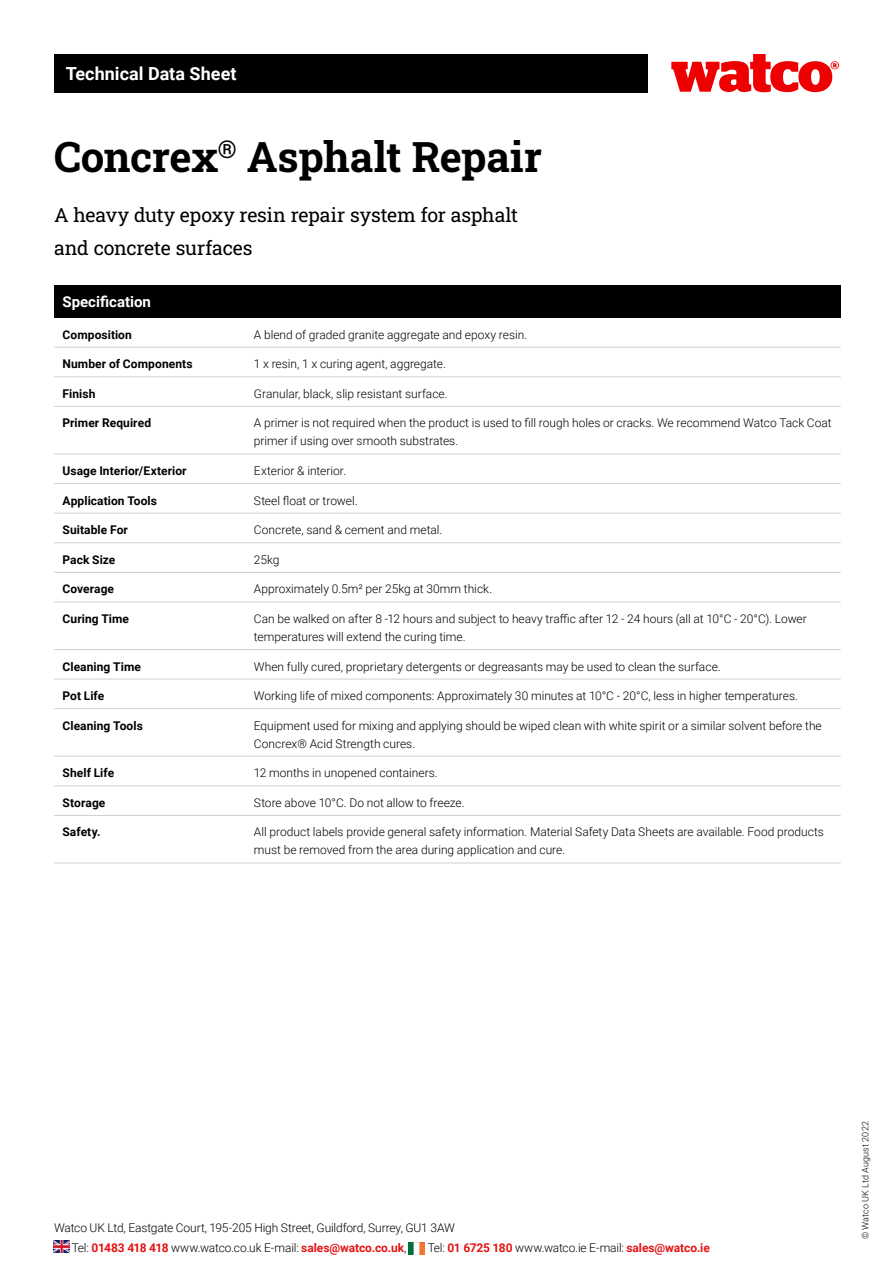
<style>
.page{position:relative;width:893px;height:1263px;background:#fff}
.page>*{position:absolute;margin:0;border:0;box-sizing:border-box;transform-origin:0 0}
.t1{font:700 42px "Roboto Slab";letter-spacing:-.01em;color:#000}
.t2{font:19.5px/33px "Roboto Slab";letter-spacing:-.005em;color:#000}
.t3{font:700 18px "Roboto";color:#fff}
.t4{font:700 15px "Roboto";color:#fff}
.t5{font:300 12px/18px "Roboto";color:#000}
.t6{font:700 12px "Roboto";letter-spacing:.005em;color:#000}
.t7{font:300 9px "Roboto";letter-spacing:.02em;color:#000}
.s1{font-weight:700;color:#e41515}
</style>
<div class="page">
<div style="left:54px;top:54px;width:593px;height:38px;background:#000"></div>
<svg style="left:671px;top:54px;width:168px;height:38px"></svg>
<div style="left:54px;top:285px;width:787px;height:33px;background:#000"></div>
<hr style="left:54px;top:347px;width:200px;height:1px;background:#d0d0d0">
<hr style="left:254px;top:347px;width:587px;height:1px;background:#d0d0d0">
<hr style="left:54px;top:376px;width:200px;height:1px;background:#d0d0d0">
<hr style="left:254px;top:376px;width:587px;height:1px;background:#d0d0d0">
<hr style="left:54px;top:406px;width:200px;height:1px;background:#d0d0d0">
<hr style="left:254px;top:406px;width:587px;height:1px;background:#d0d0d0">
<hr style="left:54px;top:454px;width:200px;height:1px;background:#d0d0d0">
<hr style="left:254px;top:454px;width:587px;height:1px;background:#d0d0d0">
<hr style="left:54px;top:483px;width:200px;height:1px;background:#d0d0d0">
<hr style="left:254px;top:483px;width:587px;height:1px;background:#d0d0d0">
<hr style="left:54px;top:513px;width:200px;height:1px;background:#d0d0d0">
<hr style="left:254px;top:513px;width:587px;height:1px;background:#d0d0d0">
<hr style="left:54px;top:542px;width:200px;height:1px;background:#d0d0d0">
<hr style="left:254px;top:542px;width:587px;height:1px;background:#d0d0d0">
<hr style="left:54px;top:572px;width:200px;height:1px;background:#d0d0d0">
<hr style="left:254px;top:572px;width:587px;height:1px;background:#d0d0d0">
<hr style="left:54px;top:601px;width:200px;height:1px;background:#d0d0d0">
<hr style="left:254px;top:601px;width:587px;height:1px;background:#d0d0d0">
<hr style="left:54px;top:649px;width:200px;height:1px;background:#d0d0d0">
<hr style="left:254px;top:649px;width:587px;height:1px;background:#d0d0d0">
<hr style="left:54px;top:679px;width:200px;height:1px;background:#d0d0d0">
<hr style="left:254px;top:679px;width:587px;height:1px;background:#d0d0d0">
<hr style="left:54px;top:708px;width:200px;height:1px;background:#d0d0d0">
<hr style="left:254px;top:708px;width:587px;height:1px;background:#d0d0d0">
<hr style="left:54px;top:756px;width:200px;height:1px;background:#d0d0d0">
<hr style="left:254px;top:756px;width:587px;height:1px;background:#d0d0d0">
<hr style="left:54px;top:785px;width:200px;height:1px;background:#d0d0d0">
<hr style="left:254px;top:785px;width:587px;height:1px;background:#d0d0d0">
<hr style="left:54px;top:815px;width:200px;height:1px;background:#d0d0d0">
<hr style="left:254px;top:815px;width:587px;height:1px;background:#d0d0d0">
<hr style="left:54px;top:863px;width:200px;height:1px;background:#d0d0d0">
<hr style="left:254px;top:863px;width:587px;height:1px;background:#d0d0d0">
<img style="left:53px;top:1240px;width:16px;height:13px">
<img style="left:409px;top:1242px;width:16px;height:13px">
<h3 class="t3" style="left:66px;top:61px;width:172px">Technical Data Sheet</h3>
<h1 class="t1" style="left:54px;top:128px;width:489px">Concrex<sup>®</sup> Asphalt Repair</h1>
<h2 class="t2" style="left:54px;top:198px;width:466px">A heavy duty epoxy resin repair system for asphalt and concrete surfaces</h2>
<p class="t4" style="left:63px;top:291px;width:90px">Specification</p>
<p class="t6" style="left:63px;top:326px;width:71px">Composition</p>
<p class="t5" style="left:254px;top:325px;width:275px">A blend of graded granite aggregate and epoxy resin.</p>
<p class="t6" style="left:63px;top:356px;width:132px">Number of Components</p>
<p class="t5" style="left:254px;top:355px;width:194px">1 x resin, 1 x curing agent, aggregate.</p>
<p class="t6" style="left:63px;top:385px;width:34px">Finish</p>
<p class="t5" style="left:254px;top:384px;width:195px">Granular, black, slip resistant surface.</p>
<p class="t6" style="left:63px;top:415px;width:90px">Primer Required</p>
<p class="t5" style="left:254px;top:414px;width:579px">A primer is not required when the product is used to fill rough holes or cracks. We recommend Watco Tack Coat primer if using over smooth substrates.</p>
<p class="t6" style="left:63px;top:462px;width:126px">Usage Interior/Exterior</p>
<p class="t5" style="left:254px;top:461px;width:94px">Exterior &amp; interior.</p>
<p class="t6" style="left:63px;top:492px;width:96px">Application Tools</p>
<p class="t5" style="left:254px;top:491px;width:105px">Steel float or trowel.</p>
<p class="t6" style="left:63px;top:521px;width:67px">Suitable For</p>
<p class="t5" style="left:254px;top:520px;width:190px">Concrete, sand &amp; cement and metal.</p>
<p class="t6" style="left:63px;top:551px;width:54px">Pack Size</p>
<p class="t5" style="left:254px;top:550px;width:27px">25kg</p>
<p class="t6" style="left:63px;top:581px;width:53px">Coverage</p>
<p class="t5" style="left:254px;top:580px;width:240px">Approximately 0.5m² per 25kg at 30mm thick.</p>
<p class="t6" style="left:63px;top:610px;width:68px">Curing Time</p>
<p class="t5" style="left:254px;top:609px;width:554px">Can be walked on after 8 -12 hours and subject to heavy traffic after 12 - 24 hours (all at 10°C - 20°C). Lower temperatures will extend the curing time.</p>
<p class="t6" style="left:63px;top:658px;width:80px">Cleaning Time</p>
<p class="t5" style="left:254px;top:657px;width:468px">When fully cured, proprietary detergents or degreasants may be used to clean the surface.</p>
<p class="t6" style="left:63px;top:687px;width:43px">Pot Life</p>
<p class="t5" style="left:254px;top:686px;width:546px">Working life of mixed components: Approximately 30 minutes at 10°C - 20°C, less in higher temperatures.</p>
<p class="t6" style="left:63px;top:717px;width:82px">Cleaning Tools</p>
<p class="t5" style="left:254px;top:716px;width:569px">Equipment used for mixing and applying should be wiped clean with white spirit or a similar solvent before the<br>Concrex® Acid Strength cures.</p>
<p class="t6" style="left:63px;top:765px;width:53px">Shelf Life</p>
<p class="t5" style="left:254px;top:764px;width:185px">12 months in unopened containers.</p>
<p class="t6" style="left:63px;top:794px;width:44px">Storage</p>
<p class="t5" style="left:254px;top:793px;width:212px">Store above 10°C. Do not allow to freeze.</p>
<p class="t6" style="left:63px;top:824px;width:40px">Safety.</p>
<p class="t5" style="left:254px;top:823px;width:572px">All product labels provide general safety information. Material Safety Data Sheets are available. Food products must be removed from the area during application and cure.</p>
<p class="t5" style="left:72px;top:1217px;width:385px;line-height:20px;text-indent:-18px">Watco UK Ltd, Eastgate Court, 195-205 High Street, Guildford, Surrey, GU1 3AW<br>Tel: <span class="s1">01483 418 418</span> www.watco.co.uk E-mail: <span class="s1">sales@watco.co.uk</span>,</p>
<p class="t5" style="left:428px;top:1238px;width:284px">Tel: <span class="s1">01 6725 180</span> www.watco.ie E-mail: <span class="s1">sales@watco.ie</span></p>
<p class="t7" style="left:859px;top:1239px;width:120px;rotate:-90deg">© Watco UK Ltd August 2022</p>
</div>
